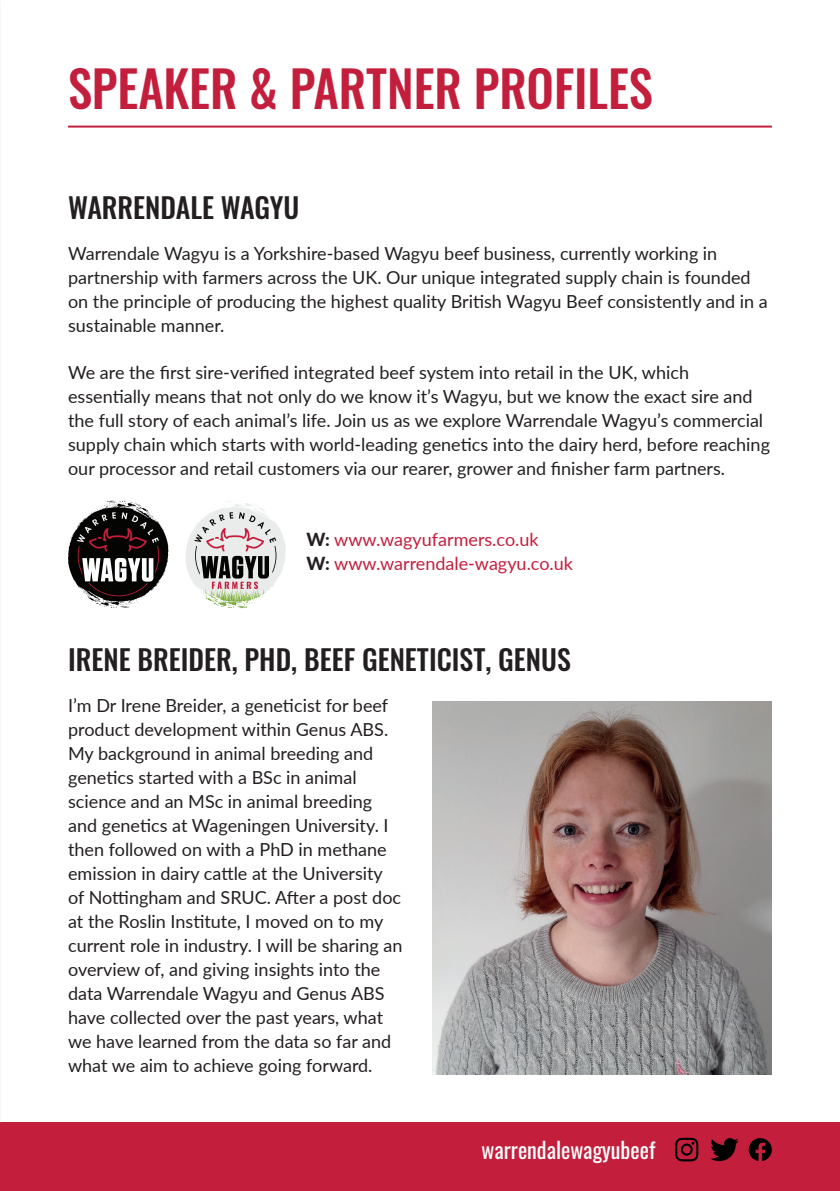
<style>
.page{position:relative;width:840px;height:1191px;background:#fff}
.page>*{position:absolute;margin:0;border:0;box-sizing:border-box;transform-origin:0 0}
.WW_Headlines{font:50px "Oswald";letter-spacing:-.005em;color:#c31f3d}
.Speaker_Headings{font:28px "Oswald";color:#231f20}
.t1{font:22px "Oswald";color:#fff}
.WW_Newsletter_Body{font:18px/24px "Lato";color:#231f20}
.WW_Newsletter_Body-2{font:18px/24px "Lato";color:#c31f3d}
.s1{font-weight:800;color:#231f20}
</style>
<div class="page">
<div style="left:0;top:1123px;width:839px;height:68px;background:#c31f3d"></div>
<svg style="left:748px;top:1138px;width:23px;height:23px"></svg>
<svg style="left:675px;top:1137px;width:23px;height:24px"></svg>
<svg style="left:710px;top:1138px;width:28px;height:23px"></svg>
<hr style="left:68px;top:126px;width:703px;height:2px;background:#c31f3d">
<img style="left:432px;top:701px;width:339px;height:373px">
<svg style="left:68px;top:500px;width:100px;height:108px"></svg>
<svg style="left:185px;top:501px;width:100px;height:107px"></svg>
<p class="WW_Headlines" style="left:68px;top:44px;width:586px">SPEAKER &amp; PARTNER PROFILES</p>
<p class="Speaker_Headings" style="left:68px;top:183px;width:233px">WARRENDALE WAGYU</p>
<p class="WW_Newsletter_Body" style="left:68px;top:241px;width:700px">Warrendale Wagyu is a Yorkshire-based Wagyu beef business, currently working in partnership with farmers across the UK. Our unique integrated supply chain is founded on the principle of producing the highest quality British Wagyu Beef consistently and in a sustainable manner.</p>
<p class="WW_Newsletter_Body" style="left:68px;top:360px;width:703px">We are the first sire-verified integrated beef system into retail in the UK, which essentially means that not only do we know it’s Wagyu, but we know the exact sire and the full story of each animal’s life. Join us as we explore Warrendale Wagyu’s commercial supply chain which starts with world-leading genetics into the dairy herd, before reaching our processor and retail customers via our rearer, grower and finisher farm partners.</p>
<p class="WW_Newsletter_Body-2" style="left:306px;top:526px;width:268px"><span class="s1">W:</span> www.wagyufarmers.co.uk<br><span class="s1">W:</span> www.warrendale-wagyu.co.uk</p>
<p class="Speaker_Headings" style="left:68px;top:635px;width:504px">IRENE BREIDER, PHD, BEEF GENETICIST, GENUS</p>
<p class="WW_Newsletter_Body" style="left:68px;top:693px;width:336px">I’m Dr Irene Breider, a geneticist for beef product development within Genus ABS.<br>My background in animal breeding and genetics started with a BSc in animal science and an MSc in animal breeding and genetics at Wageningen University. I then followed on with a PhD in methane emission in dairy cattle at the University of Nottingham and SRUC. After a post doc at the Roslin Institute, I moved on to my current role in industry. I will be sharing an overview of, and giving insights into the data Warrendale Wagyu and Genus ABS have collected over the past years, what we have learned from the data so far and what we aim to achieve going forward.</p>
<p class="t1" style="left:481px;top:1130px;width:175px">warrendalewagyubeef</p>
</div>
